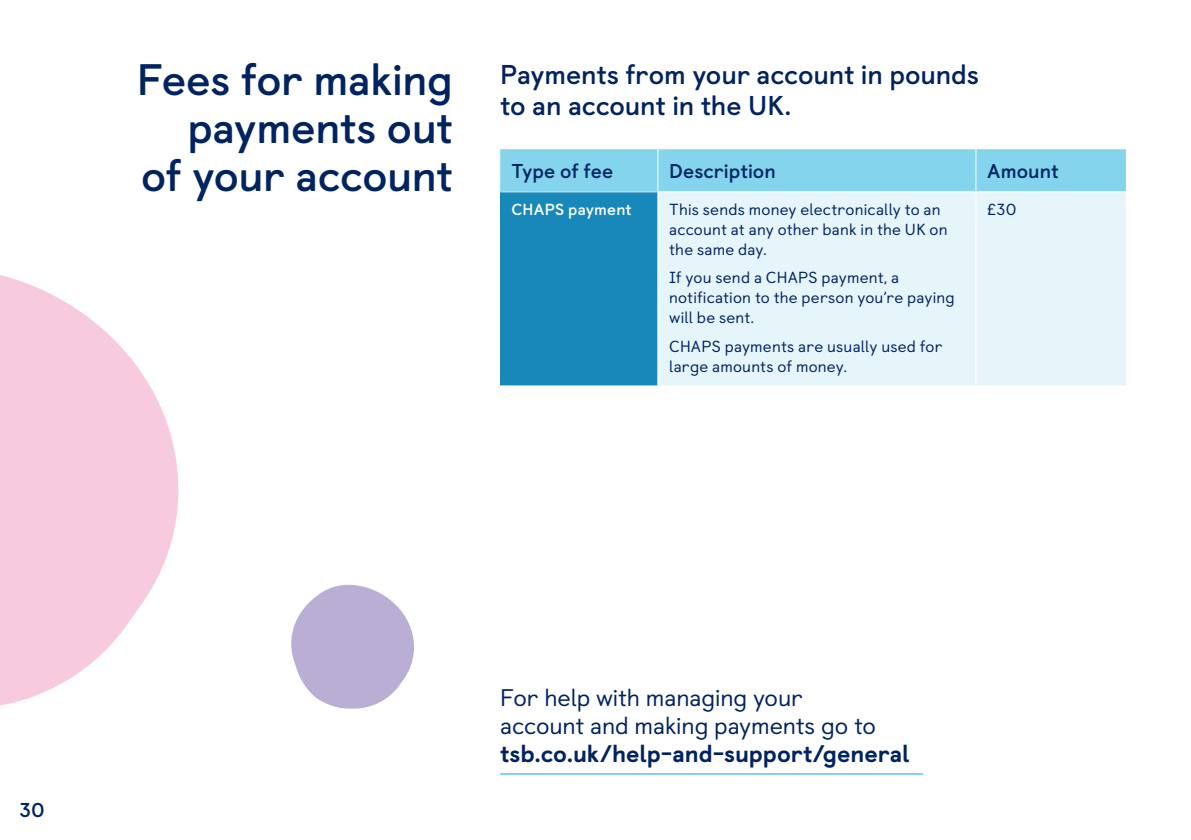
<style>
.page{position:relative;width:1191px;height:840px;background:#fff}
.page>*{position:absolute;margin:0;border:0;box-sizing:border-box;transform-origin:0 0}
.t1{font:700 44px/48px "TSB Castledown";letter-spacing:-.01em;color:#002361;text-align:right}
.Body{font:700 27.2px/31.2px "TSB Castledown";letter-spacing:-.005em;color:#002361}
.t2{font:24px/28px "TSB Castledown";letter-spacing:-.005em;color:#002361}
.Body-2{font:700 20px "TSB Castledown";letter-spacing:.005em;color:#002361}
.Body-3{font:16px/20px "TSB Castledown";letter-spacing:.015em;color:#002361}
.Body-4{font:700 16px "TSB Castledown";letter-spacing:.01em;color:#fff}
.s1{font-weight:800}
</style>
<div class="page">
<div style="left:500px;top:149px;width:625px;height:42px;background:#83d4ec"></div>
<div style="left:500px;top:192px;width:158px;height:194px;background:#1887b9"></div>
<div style="left:658px;top:192px;width:467px;height:193px;background:#e6f5fa"></div>
<hr style="left:657px;top:149px;width:1px;height:42px;background:#fff">
<hr style="left:975px;top:149px;width:1px;height:42px;background:#fff">
<hr style="left:657px;top:192px;width:1px;height:193px;background:#fff">
<hr style="left:975px;top:192px;width:1px;height:193px;background:#fff">
<hr style="left:500px;top:385px;width:158px;height:1px;background:#fff">
<hr style="left:500px;top:772px;width:423px;height:2px;background:#83d4ec">
<svg style="left:0;top:275px;width:179px;height:431px;fill:#f8cade"></svg>
<svg style="left:291px;top:584px;width:123px;height:124px"></svg>
<p class="t1" style="left:137px;top:56px;width:318px">Fees for making payments out of your account</p>
<p class="Body" style="left:500px;top:59px;width:480px">Payments from your account in pounds to an account in the UK.</p>
<p class="Body-2" style="left:511px;top:158px;width:103px">Type of fee</p>
<p class="Body-2" style="left:669px;top:158px;width:108px">Description</p>
<p class="Body-2" style="left:987px;top:158px;width:73px">Amount</p>
<p class="Body-4" style="left:511px;top:199px;width:122px">CHAPS payment</p>
<p class="Body-3" style="left:669px;top:199px;width:280px">This sends money electronically to an account at any other bank in the UK on the same day.</p>
<p class="Body-3" style="left:669px;top:268px;width:287px">If you send a CHAPS payment, a notification to the person you’re paying will be sent.</p>
<p class="Body-3" style="left:669px;top:336px;width:275px">CHAPS payments are usually used for large amounts of money.</p>
<p class="Body-3" style="left:987px;top:199px;width:31px">£30</p>
<p class="Body-2" style="left:19px;top:797px;width:27px">30</p>
<p class="t2" style="left:500px;top:683px;width:411px">For help with managing your<br>account and making payments go to <span class="s1">tsb.co.uk/help-and-support/general</span></p>
</div>
